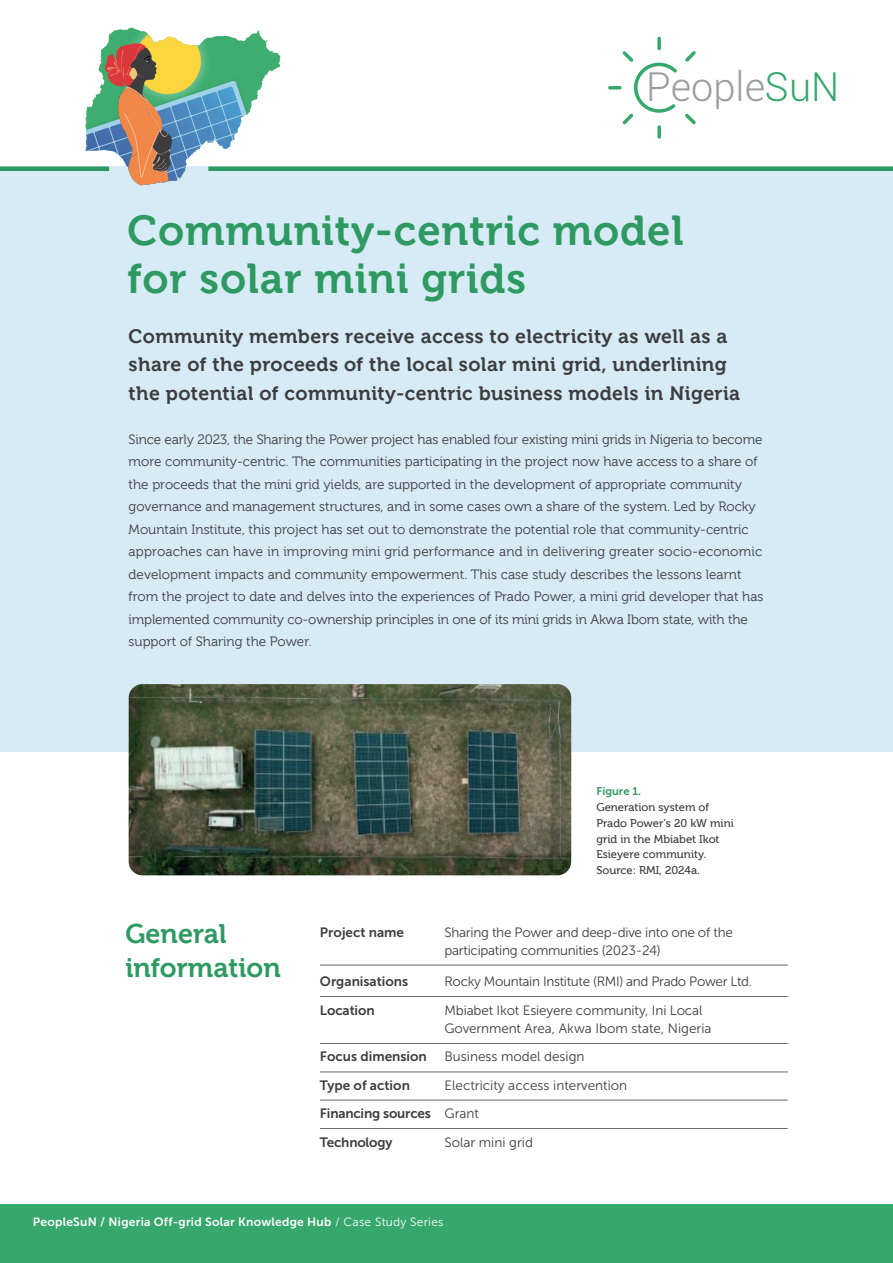
<style>
.page{position:relative;width:893px;height:1263px;background:#fff}
.page>*{position:absolute;margin:0;border:0;box-sizing:border-box;transform-origin:0 0}
.t1{font:42px/48px "Museo 700";letter-spacing:.02em;color:#2e9a62}
.t2{font:300 39.9px "Roboto";color:#9a9d9e}
.t3{font:27px/33.8px "Museo 700";color:#2e9a62}
.t4{font:19.5px/28.5px "Museo 700";letter-spacing:.02em;color:#3d3d40}
.t5{font:13.5px/22.5px "Museo 300";color:#3d3d40}
.t6{font:13.5px/18px "Museo Sans 300";letter-spacing:-.01em;color:#3d3d40}
.t7{font:13.5px/28.5px "Museo Sans 700";color:#3d3d40}
.t8{font:12px "Museo Sans 700";letter-spacing:.02em;color:#fff}
.t9{font:11.25px/15.8px "Museo 500";color:#3d3d40}
.t10{font:11.25px "Museo Sans 700";color:#2e9a62}
.s1{color:#36a86c}
.s2{font-family:"Museo Sans 300"}
</style>
<div class="page">
<div style="left:0;top:1205px;width:893px;height:58px;background:#36a86c"></div>
<div style="left:0;top:166px;width:893px;height:586px;background:#d3e9f5"></div>
<svg style="left:608px;top:36px;width:88px;height:103px"></svg>
<hr style="left:208px;top:167px;width:685px;height:4px;background:#2e9a62">
<hr style="left:0;top:167px;width:109px;height:4px;background:#2e9a62">
<svg style="left:85px;top:28px;width:196px;height:157px"></svg>
<hr style="left:320px;top:965px;width:468px;height:1px;background:#231f20">
<hr style="left:320px;top:996px;width:468px;height:1px;background:#231f20">
<hr style="left:320px;top:1043px;width:468px;height:1px;background:#231f20">
<hr style="left:320px;top:1072px;width:468px;height:1px;background:#231f20">
<hr style="left:320px;top:1100px;width:468px;height:1px;background:#231f20">
<hr style="left:320px;top:1128px;width:468px;height:1px;background:#231f20">
<img style="left:129px;top:684px;width:442px;height:191px">
<h2 class="t2" style="left:646px;top:60px;width:195px">People<span class="s1">SuN</span></h2>
<h1 class="t1" style="left:128px;top:207px;width:558px">Community-centric model for solar mini grids</h1>
<h3 class="t4" style="left:129px;top:322px;width:613px">Community members receive access to electricity as well as a share of the proceeds of the local solar mini grid, underlining the potential of community-centric business models in Nigeria</h3>
<p class="t5" style="left:129px;top:428px;width:636px">Since early 2023, the Sharing the Power project has enabled four existing mini grids in Nigeria to become more community-centric. The communities participating in the project now have access to a share of the proceeds that the mini grid yields, are supported in the development of appropriate community governance and management structures, and in some cases own a share of the system. Led by Rocky Mountain Institute, this project has set out to demonstrate the potential role that community-centric approaches can have in improving mini grid performance and in delivering greater socio-economic development impacts and community empowerment. This case study describes the lessons learnt from the project to date and delves into the experiences of Prado Power, a mini grid developer that has implemented community co-ownership principles in one of its mini grids in Akwa Ibom state, with the support of Sharing the Power.</p>
<h3 class="t3" style="left:125px;top:917px;width:157px">General information</h3>
<p class="t10" style="left:596px;top:785px;width:46px">Figure 1.</p>
<p class="t9" style="left:596px;top:799px;width:139px">Generation system of<br>Prado Power’s 20 kW mini grid in the Mbiabet Ikot<br>Esieyere community.<br>Source: RMI, 2024a.</p>
<p class="t7" style="left:320px;top:918px;width:86px">Project name</p>
<p class="t6" style="left:444px;top:923px;width:290px">Sharing the Power and deep-dive into one of the participating communities (2023-24)</p>
<p class="t7" style="left:320px;top:967px;width:90px">Organisations</p>
<p class="t6" style="left:444px;top:973px;width:309px">Rocky Mountain Institute (RMI) and Prado Power Ltd.</p>
<p class="t7" style="left:320px;top:996px;width:56px">Location</p>
<p class="t6" style="left:444px;top:1001px;width:268px">Mbiabet Ikot Esieyere community, Ini Local<br>Government Area, Akwa Ibom state, Nigeria</p>
<p class="t7" style="left:320px;top:1042px;width:108px">Focus dimension</p>
<p class="t6" style="left:444px;top:1048px;width:142px">Business model design</p>
<p class="t7" style="left:320px;top:1071px;width:91px">Type of action</p>
<p class="t6" style="left:444px;top:1076px;width:184px">Electricity access intervention</p>
<p class="t7" style="left:320px;top:1099px;width:161px">Financing sources <span class="s2">Grant<br></span>Technology</p>
<p class="t6" style="left:444px;top:1133px;width:90px">Solar mini grid</p>
<p class="t8" style="left:33px;top:1215px;width:412px">PeopleSuN / Nigeria Off-grid Solar Knowledge Hub <span class="s2">/ Case Study Series</span></p>
</div>
